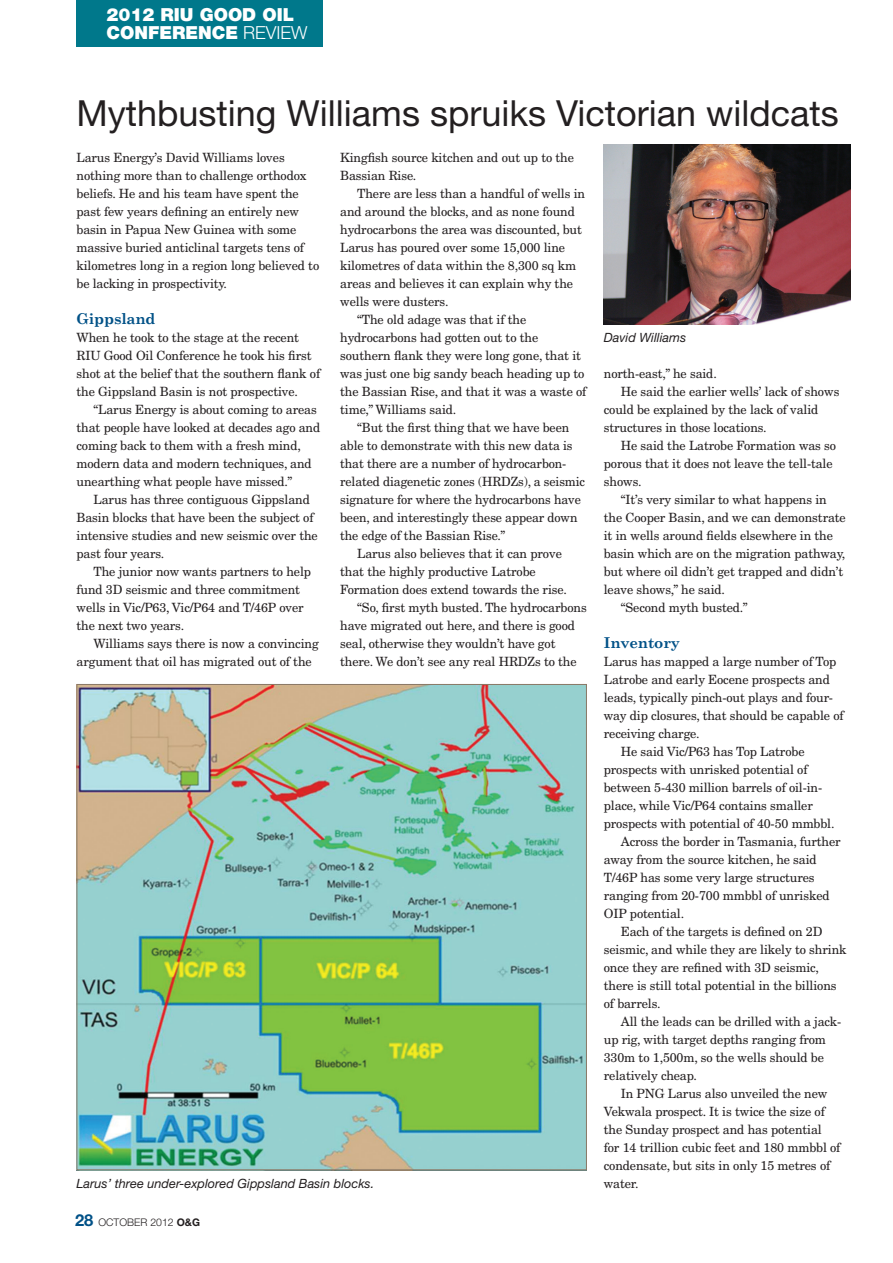
<style>
.page{position:relative;width:893px;height:1263px;background:#fff}
.page>*{position:absolute;margin:0;border:0;box-sizing:border-box;transform-origin:0 0}
.t1{font:36px "Helvetica Neue";color:#231f20}
.t2{font:900 18px/18px "Helvetica Neue";color:#fff}
.t3{font:700 15px "Century Schoolbook";letter-spacing:-.01em;color:#005187}
.t4{font:12.75px/18px "New Century Schlbk";letter-spacing:-.01em;color:#231f20}
.t5{font:italic 12.75px "Helvetica Neue";color:#231f20}
.t6{font:300 10.5px "Helvetica Neue";color:#231f20}
.s1{font-weight:300}
.s2{font-family:"Helvetica Neue CE";font-weight:700;font-size:16.5px;color:#005187}
.s3{font-family:"Helvetica Neue CE";font-weight:700}
</style>
<div class="page">
<div style="left:77px;top:0;width:246px;height:47px;background:#00788b"></div>
<img style="left:604px;top:144px;width:246px;height:180px">
<img style="left:79px;top:686px;width:506px;height:482px">
<h2 class="t2" style="left:107px;top:6px;width:203px">2012 RIU GOOD OIL<br>CONFERENCE <span class="s1">REVIEW</span></h2>
<h1 class="t1" style="left:77px;top:92px;width:764px">Mythbusting Williams spruiks Victorian wildcats</h1>
<p class="t4" style="left:77px;top:148px;width:244px">Larus Energy’s David Williams loves nothing more than to challenge orthodox beliefs. He and his team have spent the past few years defining an entirely new basin in Papua New Guinea with some massive buried anticlinal targets tens of kilometres long in a region long believed to be lacking in prospectivity.</p>
<p class="t3" style="left:77px;top:310px;width:81px">Gippsland</p>
<p class="t4" style="left:77px;top:328px;width:245px">When he took to the stage at the recent RIU Good Oil Conference he took his first shot at the belief that the southern flank of the Gippsland Basin is not prospective.</p>
<p class="t4" style="left:77px;top:400px;width:245px;text-indent:17px">“Larus Energy is about coming to areas that people have looked at decades ago and coming back to them with a fresh mind, modern data and modern techniques, and unearthing what people have missed.”</p>
<p class="t4" style="left:77px;top:490px;width:243px;text-indent:17px">Larus has three contiguous Gippsland Basin blocks that have been the subject of intensive studies and new seismic over the past four years.</p>
<p class="t4" style="left:77px;top:562px;width:236px;text-indent:17px">The junior now wants partners to help fund 3D seismic and three commitment wells in Vic/P63, Vic/P64 and T/46P over the next two years.</p>
<p class="t4" style="left:77px;top:634px;width:244px;text-indent:17px">Williams says there is now a convincing argument that oil has migrated out of the</p>
<p class="t4" style="left:340px;top:149px;width:235px">Kingfish source kitchen and out up to the<br>Bassian Rise.</p>
<p class="t4" style="left:357px;top:185px;width:230px">There are less than a handful of wells in</p>
<p class="t4" style="left:340px;top:203px;width:236px">and around the blocks, and as none found</p>
<p class="t4" style="left:340px;top:221px;width:243px">hydrocarbons the area was discounted, but</p>
<p class="t4" style="left:340px;top:239px;width:226px">Larus has poured over some 15,000 line</p>
<p class="t4" style="left:340px;top:257px;width:237px">kilometres of data within the 8,300 sq km</p>
<p class="t4" style="left:340px;top:275px;width:234px">areas and believes it can explain why the</p>
<p class="t4" style="left:340px;top:293px;width:110px">wells were dusters.</p>
<p class="t4" style="left:357px;top:311px;width:171px">“The old adage was that if the</p>
<p class="t4" style="left:340px;top:329px;width:200px">hydrocarbons had gotten out to the</p>
<p class="t4" style="left:340px;top:347px;width:242px">southern flank they were long gone, that it</p>
<p class="t4" style="left:340px;top:365px;width:246px">was just one big sandy beach heading up to</p>
<p class="t4" style="left:340px;top:383px;width:248px">the Bassian Rise, and that it was a waste of</p>
<p class="t4" style="left:340px;top:401px;width:118px">time,” Williams said.</p>
<p class="t4" style="left:357px;top:418px;width:214px">“But the first thing that we have been</p>
<p class="t4" style="left:340px;top:436px;width:234px">able to demonstrate with this new data is</p>
<p class="t4" style="left:340px;top:454px;width:228px">that there are a number of hydrocarbon-</p>
<p class="t4" style="left:340px;top:472px;width:246px">related diagenetic zones (HRDZs), a seismic</p>
<p class="t4" style="left:340px;top:490px;width:242px">signature for where the hydrocarbons have</p>
<p class="t4" style="left:340px;top:508px;width:239px">been, and interestingly these appear down</p>
<p class="t4" style="left:340px;top:526px;width:167px">the edge of the Bassian Rise.”</p>
<p class="t4" style="left:357px;top:544px;width:206px">Larus also believes that it can prove</p>
<p class="t4" style="left:340px;top:562px;width:197px">that the highly productive Latrobe</p>
<p class="t4" style="left:340px;top:580px;width:228px">Formation does extend towards the rise.</p>
<p class="t4" style="left:357px;top:598px;width:231px">“So, first myth busted. The hydrocarbons</p>
<p class="t4" style="left:340px;top:616px;width:236px">have migrated out here, and there is good</p>
<p class="t4" style="left:340px;top:634px;width:217px">seal, otherwise they wouldn’t have got</p>
<p class="t4" style="left:340px;top:652px;width:238px">there. We don’t see any real HRDZs to the</p>
<p class="t5" style="left:77px;top:1176px;width:299px">Larus’ three under-explored Gippsland Basin blocks.</p>
<p class="t6" style="left:75px;top:1216px;width:126px"><span class="s2">28</span> OCTOBER 2012 <span class="s3">O&amp;G</span></p>
<p class="t5" style="left:604px;top:330px;width:84px">David Williams</p>
<p class="t4" style="left:604px;top:364px;width:114px">north-east,” he said.</p>
<p class="t4" style="left:621px;top:382px;width:220px">He said the earlier wells’ lack of shows</p>
<p class="t4" style="left:604px;top:400px;width:216px">could be explained by the lack of valid</p>
<p class="t4" style="left:604px;top:418px;width:164px">structures in those locations.</p>
<p class="t4" style="left:621px;top:436px;width:217px">He said the Latrobe Formation was so</p>
<p class="t4" style="left:604px;top:454px;width:230px">porous that it does not leave the tell-tale</p>
<p class="t4" style="left:604px;top:472px;width:39px">shows.</p>
<p class="t4" style="left:621px;top:490px;width:208px">“It’s very similar to what happens in</p>
<p class="t4" style="left:604px;top:508px;width:244px">the Cooper Basin, and we can demonstrate</p>
<p class="t4" style="left:604px;top:526px;width:231px">it in wells around fields elsewhere in the</p>
<p class="t4" style="left:604px;top:544px;width:243px">basin which are on the migration pathway,</p>
<p class="t4" style="left:604px;top:562px;width:241px">but where oil didn’t get trapped and didn’t</p>
<p class="t4" style="left:604px;top:580px;width:123px">leave shows,” he said.</p>
<p class="t4" style="left:621px;top:599px;width:128px">“Second myth busted.”</p>
<p class="t3" style="left:604px;top:634px;width:78px">Inventory</p>
<p class="t4" style="left:604px;top:652px;width:234px">Larus has mapped a large number of Top</p>
<p class="t4" style="left:604px;top:670px;width:228px">Latrobe and early Eocene prospects and</p>
<p class="t4" style="left:604px;top:688px;width:230px">leads, typically pinch-out plays and four-</p>
<p class="t4" style="left:604px;top:706px;width:241px">way dip closures, that should be capable of</p>
<p class="t4" style="left:604px;top:724px;width:97px">receiving charge.</p>
<p class="t4" style="left:621px;top:742px;width:185px">He said Vic/P63 has Top Latrobe</p>
<p class="t4" style="left:604px;top:760px;width:205px">prospects with unrisked potential of</p>
<p class="t4" style="left:604px;top:778px;width:220px">between 5-430 million barrels of oil-in-</p>
<p class="t4" style="left:604px;top:796px;width:211px">place, while Vic/P64 contains smaller</p>
<p class="t4" style="left:604px;top:814px;width:232px">prospects with potential of 40-50 mmbbl.</p>
<p class="t4" style="left:621px;top:832px;width:221px">Across the border in Tasmania, further</p>
<p class="t4" style="left:604px;top:850px;width:214px">away from the source kitchen, he said</p>
<p class="t4" style="left:604px;top:868px;width:212px">T/46P has some very large structures</p>
<p class="t4" style="left:604px;top:886px;width:227px">ranging from 20-700 mmbbl of unrisked</p>
<p class="t4" style="left:604px;top:904px;width:82px">OIP potential.</p>
<p class="t4" style="left:621px;top:922px;width:203px">Each of the targets is defined on 2D</p>
<p class="t4" style="left:604px;top:940px;width:244px">seismic, and while they are likely to shrink</p>
<p class="t4" style="left:604px;top:958px;width:217px">once they are refined with 3D seismic,</p>
<p class="t4" style="left:604px;top:976px;width:234px">there is still total potential in the billions</p>
<p class="t4" style="left:604px;top:994px;width:58px">of barrels.</p>
<p class="t4" style="left:621px;top:1013px;width:222px">All the leads can be drilled with a jack-</p>
<p class="t4" style="left:604px;top:1031px;width:224px">up rig, with target depths ranging from</p>
<p class="t4" style="left:604px;top:1049px;width:222px">330m to 1,500m, so the wells should be</p>
<p class="t4" style="left:604px;top:1067px;width:95px">relatively cheap.</p>
<p class="t4" style="left:621px;top:1085px;width:208px">In PNG Larus also unveiled the new</p>
<p class="t4" style="left:604px;top:1103px;width:223px">Vekwala prospect. It is twice the size of</p>
<p class="t4" style="left:604px;top:1121px;width:220px">the Sunday prospect and has potential</p>
<p class="t4" style="left:604px;top:1139px;width:238px">for 14 trillion cubic feet and 180 mmbbl of</p>
<p class="t4" style="left:604px;top:1157px;width:228px">condensate, but sits in only 15 metres of</p>
<p class="t4" style="left:604px;top:1175px;width:36px">water.</p>
</div>
